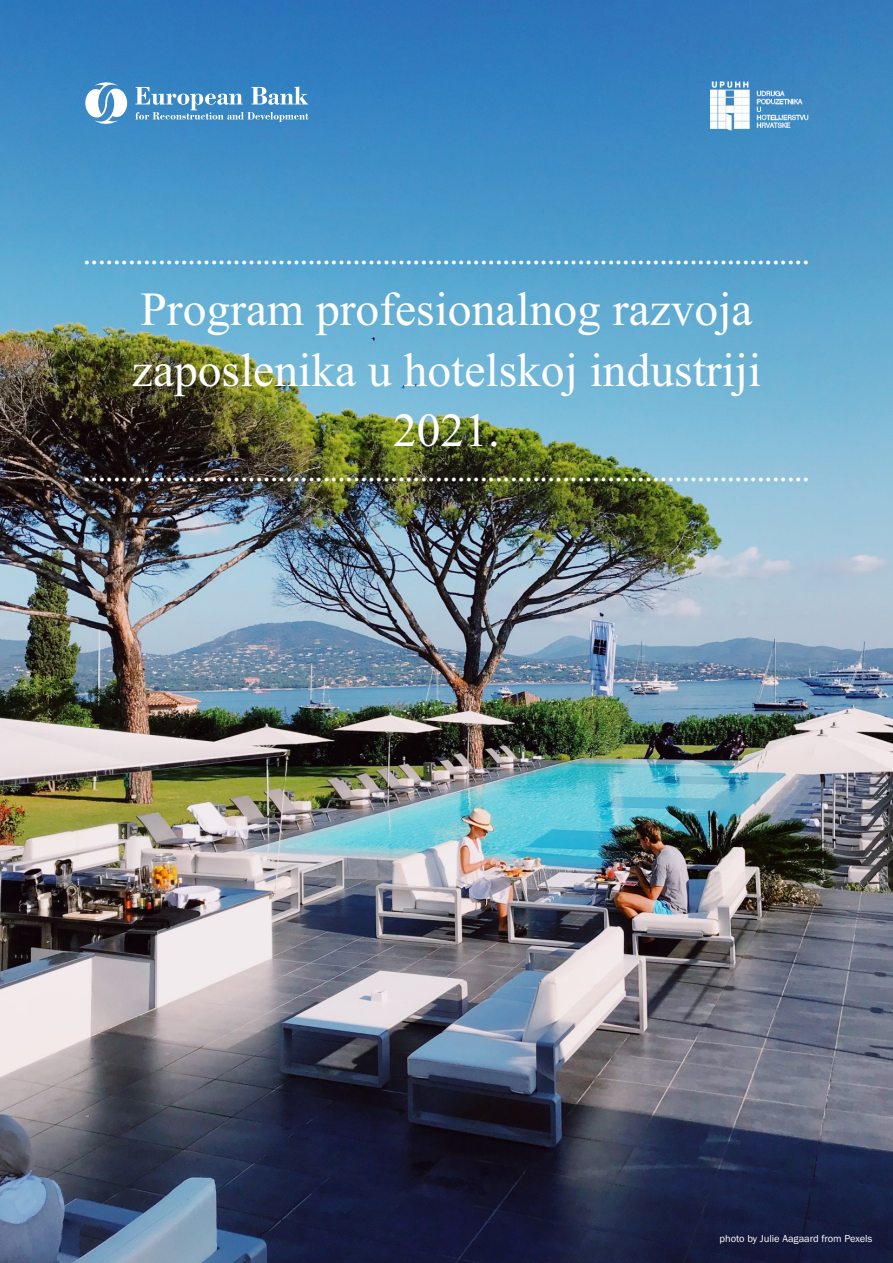
<style>
.page{position:relative;width:893px;height:1263px;background:#fff}
.page>*{position:absolute;margin:0;border:0;box-sizing:border-box;transform-origin:0 0}
.t1{font:47.55px/60.4px "Times New Roman";color:#fff;text-align:center}
.t2{font:36px "Times New Roman";color:#fff}
.t3{font:10.5px "Franklin Gothic";color:#fff}
</style>
<div class="page">
<img style="left:0;top:0;width:893px;height:1263px">
<img style="left:704px;top:77px;width:112px;height:58px">
<svg style="left:84px;top:81px;width:44px;height:44px"></svg>
<svg style="left:135px;top:87px;width:173px;height:35px;background:#65a1d1"></svg>
<p class="t2" style="left:82px;top:239px;width:729px">.................................................................................................</p>
<h1 class="t1" style="left:132px;top:283px;width:631px">Program profesionalnog razvoja zaposlenika u hotelskoj industriji<br>2021.</h1>
<p class="t2" style="left:82px;top:456px;width:729px">.................................................................................................</p>
<p class="t3" style="left:720px;top:1234px;width:154px">photo by Julie Aagaard from Pexels</p>
</div>
